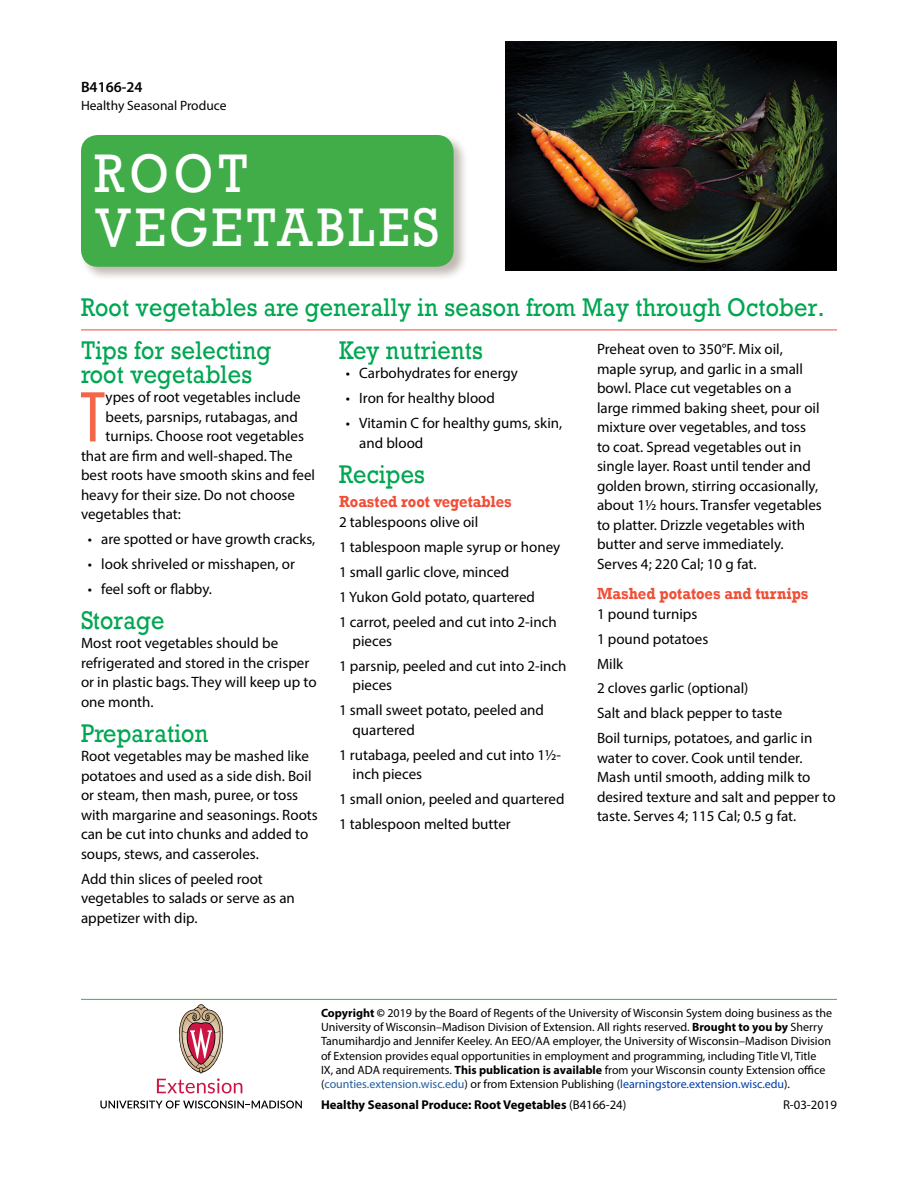
<style>
.page{position:relative;width:918px;height:1188px;background:#fff}
.page>*{position:absolute;margin:0;border:0;box-sizing:border-box;transform-origin:0 0}
.t1{font:condensed 72.9px "Myriad Pro";color:#f26649}
.t2{font:51px/54px "Rockwell";letter-spacing:.075em;color:#fff;scale:.9 1}
.t3{font:24px/42.9px "Rockwell";letter-spacing:.01em;color:#00a651;scale:.9 1}
.t4{font:700 16.5px "Rockwell";color:#f04e37;scale:.9 1}
.t5{font:15px/19.5px "Myriad Pro";color:#000}
.t6{font:600 15px "Myriad Pro";color:#000}
.t7{font:13.5px "Myriad Pro";color:#000}
.t8{font:700 12.75px "Myriad Pro";color:#000}
.t9{font:12.75px "Myriad Pro";color:#000}
.t10{font:12px/14.2px "Myriad Pro";color:#000}
.s1{font-weight:700}
.s2{color:#215e9e}
.s3{color:#003da6}
.s4{font-weight:400}
</style>
<div class="page">
<hr style="left:81px;top:999px;width:756px;height:1px;background:#41ad49">
<div style="left:79px;top:134px;width:390px;height:148px;background:#827468;opacity:.5"></div>
<div style="left:81px;top:135px;width:373px;height:132px;background:#41ad49;border-radius:17px"></div>
<hr style="left:81px;top:330px;width:756px;height:1px;background:#f04e37">
<img style="left:506px;top:41px;width:331px;height:229px">
<svg style="left:100px;top:1101px;width:202px;height:7px"></svg>
<svg style="left:157px;top:1004px;width:85px;height:89px"></svg>
<p class="t6" style="left:81px;top:78px;width:63px">B4166-24</p>
<p class="t7" style="left:81px;top:97px;width:147px">Healthy Seasonal Produce</p>
<h2 class="t2" style="left:94px;top:147px;width:385px">ROOT<br>VEGETABLES</h2>
<h3 class="t3" style="left:81px;top:286px;width:828px">Root vegetables are generally in season from May through October.<br>Tips for selecting</h3>
<h3 class="t3" style="left:81px;top:353px;width:192px">root vegetables</h3>
<h1 class="t1" style="left:80px;top:373px;width:27px">T</h1>
<p class="t5" style="left:106px;top:387px;width:197px">ypes of root vegetables include</p>
<h3 class="t3" style="left:339px;top:329px;width:162px">Key nutrients</h3>
<p class="t5" style="left:346px;top:363px;width:174px">• Carbohydrates for energy</p>
<p class="t5" style="left:346px;top:388px;width:151px">• Iron for healthy blood</p>
<p class="t5" style="left:359px;top:413px;width:205px;text-indent:-14px">• Vitamin C for healthy gums, skin, and blood</p>
<h3 class="t3" style="left:339px;top:453px;width:97px">Recipes</h3>
<p class="t4" style="left:339px;top:492px;width:194px">Roasted root vegetables</p>
<p class="t5" style="left:339px;top:509px;width:223px;line-height:24.9px">2 tablespoons olive oil<br>1 tablespoon maple syrup or honey<br>1 small garlic clove, minced<br>1 Yukon Gold potato, quartered<br>1 carrot, peeled and cut into 2-inch</p>
<p class="t5" style="left:339px;top:628px;width:229px;line-height:24.9px;text-indent:14px">pieces<br>1 parsnip, peeled and cut into 2-inch</p>
<p class="t5" style="left:339px;top:673px;width:207px;line-height:24.9px;text-indent:14px">pieces<br>1 small sweet potato, peeled and</p>
<p class="t5" style="left:339px;top:717px;width:224px;line-height:24.9px;text-indent:14px">quartered<br>1 rutabaga, peeled and cut into 1½-</p>
<p class="t5" style="left:339px;top:762px;width:227px;line-height:24.9px;text-indent:14px">inch pieces<br>1 small onion, peeled and quartered<br>1 tablespoon melted butter</p>
<p class="t5" style="left:597px;top:339px;width:226px">Preheat oven to 350°F. Mix oil, maple syrup, and garlic in a small bowl. Place cut vegetables on a large rimmed baking sheet, pour oil mixture over vegetables, and toss to coat. Spread vegetables out in single layer. Roast until tender and golden brown, stirring occasionally, about 1½ hours. Transfer vegetables to platter. Drizzle vegetables with butter and serve immediately.<br>Serves 4; 220 Cal; 10 g fat.</p>
<p class="t4" style="left:597px;top:584px;width:237px">Mashed potatoes and turnips</p>
<p class="t5" style="left:597px;top:601px;width:217px;line-height:24.9px">1 pound turnips<br>1 pound potatoes<br>Milk<br>2 cloves garlic (optional)<br>Salt and black pepper to taste<br>Boil turnips, potatoes, and garlic in</p>
<p class="t5" style="left:597px;top:748px;width:240px">water to cover. Cook until tender.<br>Mash until smooth, adding milk to desired texture and salt and pepper to taste. Serves 4; 115 Cal; 0.5 g fat.</p>
<p class="t5" style="left:106px;top:407px;width:194px">beets, parsnips, rutabagas, and</p>
<p class="t5" style="left:106px;top:426px;width:200px">turnips. Choose root vegetables</p>
<p class="t5" style="left:81px;top:446px;width:213px">that are firm and well-shaped. The</p>
<p class="t5" style="left:81px;top:465px;width:236px">best roots have smooth skins and feel</p>
<p class="t5" style="left:81px;top:485px;width:216px">heavy for their size. Do not choose</p>
<p class="t5" style="left:81px;top:504px;width:101px">vegetables that:</p>
<p class="t5" style="left:88px;top:529px;width:229px">• are spotted or have growth cracks,</p>
<p class="t5" style="left:88px;top:554px;width:209px">• look shriveled or misshapen, or</p>
<p class="t5" style="left:88px;top:579px;width:126px">• feel soft or flabby.</p>
<h3 class="t3" style="left:81px;top:599px;width:94px">Storage</h3>
<p class="t5" style="left:81px;top:633px;width:237px">Most root vegetables should be refrigerated and stored in the crisper or in plastic bags. They will keep up to one month.</p>
<h3 class="t3" style="left:81px;top:712px;width:143px">Preparation</h3>
<p class="t5" style="left:81px;top:746px;width:238px">Root vegetables may be mashed like potatoes and used as a side dish. Boil or steam, then mash, puree, or toss with margarine and seasonings. Roots can be cut into chunks and added to soups, stews, and casseroles.</p>
<p class="t5" style="left:81px;top:869px;width:215px">Add thin slices of peeled root vegetables to salads or serve as an appetizer with dip.</p>
<p class="t10" style="left:321px;top:1006px;width:513px"><span class="s1">Copyright ©</span> 2019 by the Board of Regents of the University of Wisconsin System doing business as the University of Wisconsin–Madison Division of Extension. All rights reserved. <span class="s1">Brought to you by</span> Sherry Tanumihardjo and Jennifer Keeley. An EEO/AA employer, the University of Wisconsin–Madison Division of Extension provides equal opportunities in employment and programming, including Title VI, Title<br>IX, and ADA requirements. <span class="s1">This publication is available</span> from your Wisconsin county Extension office (<span class="s2">counties.extension.wisc.edu</span>) or from Extension Publishing (<span class="s3">learningstore.extension.wisc.edu</span>).</p>
<p class="t8" style="left:321px;top:1096px;width:307px">Healthy Seasonal Produce: Root Vegetables <span class="s4">(B4166-24)</span></p>
<p class="t9" style="left:783px;top:1096px;width:55px">R-03-2019</p>
</div>
